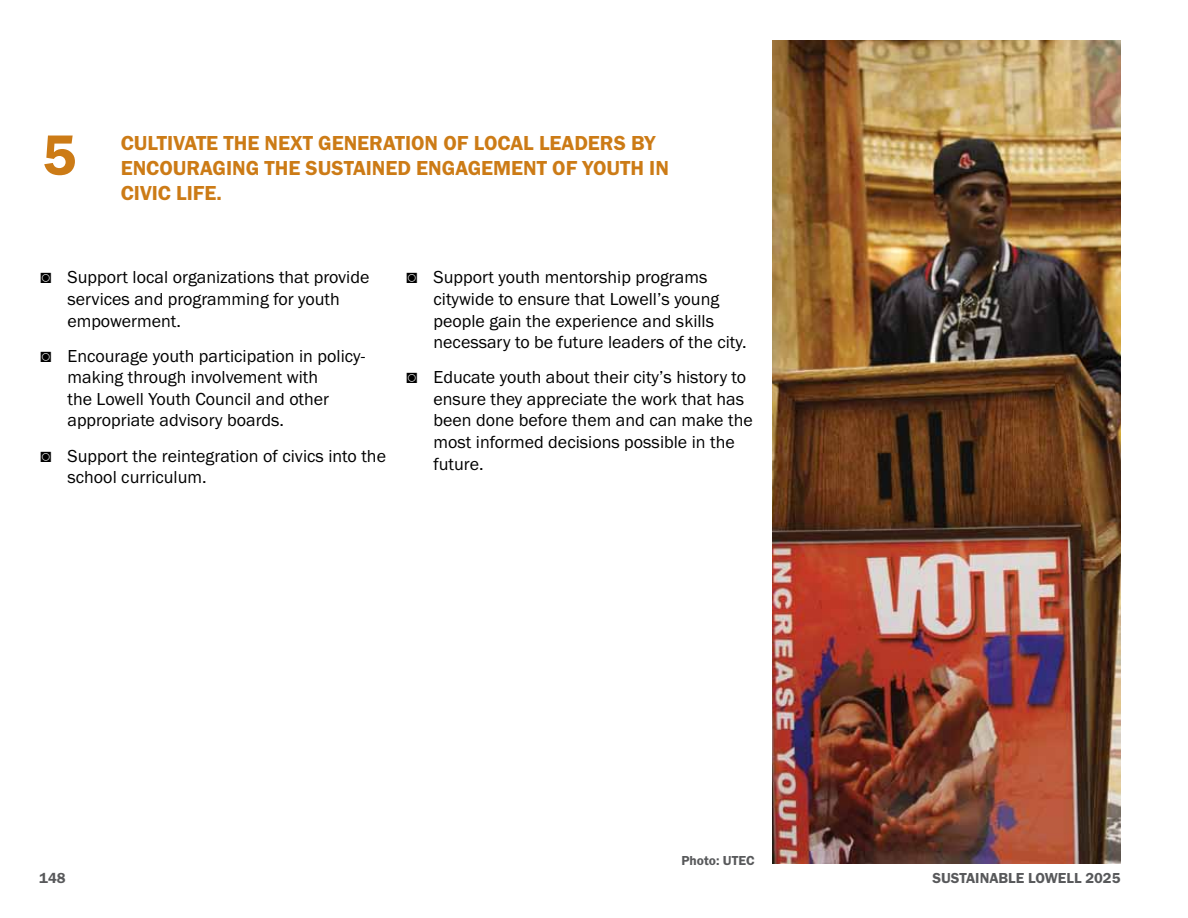
<style>
.page{position:relative;width:1188px;height:918px;background:#fff}
.page>*{position:absolute;margin:0;border:0;box-sizing:border-box;transform-origin:0 0}
.t1{font:600 58.8px "Franklin Gothic";color:#cc7b16}
.t2{font:600 21px "Franklin Gothic";color:#cc7b16}
.t3{font:600 21px "Franklin Gothic";letter-spacing:.05em;color:#cc7b16}
.t4{font:18px/21.6px "Franklin Gothic";color:#000}
.t5{font:600 15px "Franklin Gothic";color:#58595b}
.t6{font:600 13.5px "Franklin Gothic";color:#58595b}
.s1{font-weight:800}
</style>
<div class="page">
<img style="left:772px;top:40px;width:348px;height:824px">
<h1 class="t1" style="left:42px;top:119px;width:36px">5</h1>
<p class="t2" style="left:121px;top:130px;width:12px">CULTI</p>
<p class="t2" style="left:173px;top:130px;width:24px">VATE</p>
<p class="t2" style="left:224px;top:130px;width:172px">THE NEXT GENERATION</p>
<p class="t3" style="left:443px;top:130px;width:214px">OF LOCAL LEADERS BY</p>
<p class="t2" style="left:121px;top:155px;width:198px">ENCOURAGING THE SUSTAINE</p>
<p class="t2" style="left:397px;top:155px;width:127px">D ENGAGEMENT</p>
<p class="t2" style="left:552px;top:155px;width:107px">OF YOUTH IN</p>
<p class="t2" style="left:121px;top:180px;width:103px">CIVIC LI FE.</p>
<p class="t4" style="left:67px;top:267px;width:303px;text-indent:-27px"><span class="s1">◙</span> Support local organizations that provide services and programming for youth empowerment.</p>
<p class="t4" style="left:67px;top:345px;width:299px;text-indent:-27px"><span class="s1">◙</span> Encourage youth participation in policy&shy;making through involvement with<br>the Lowell Youth Council and other appropriate advisory boards.</p>
<p class="t4" style="left:67px;top:445px;width:320px;text-indent:-27px"><span class="s1">◙</span> Support the reintegration of civics into the school curriculum.</p>
<p class="t4" style="left:433px;top:267px;width:315px;text-indent:-27px"><span class="s1">◙</span> Support youth mentorship programs citywide to ensure that Lowell’s young people gain the experience and skills necessary to be future leaders of the city.</p>
<p class="t4" style="left:433px;top:367px;width:321px;text-indent:-27px"><span class="s1">◙</span> Educate youth about their city’s history to ensure they appreciate the work that has been done before them and can make the most informed decisions possible in the future.</p>
<p class="t6" style="left:681px;top:852px;width:74px">PHOTO: UTEC</p>
<p class="t5" style="left:39px;top:869px;width:28px">148</p>
<p class="t5" style="left:932px;top:869px;width:190px">SUSTAINABLE LOWELL 2025</p>
</div>
